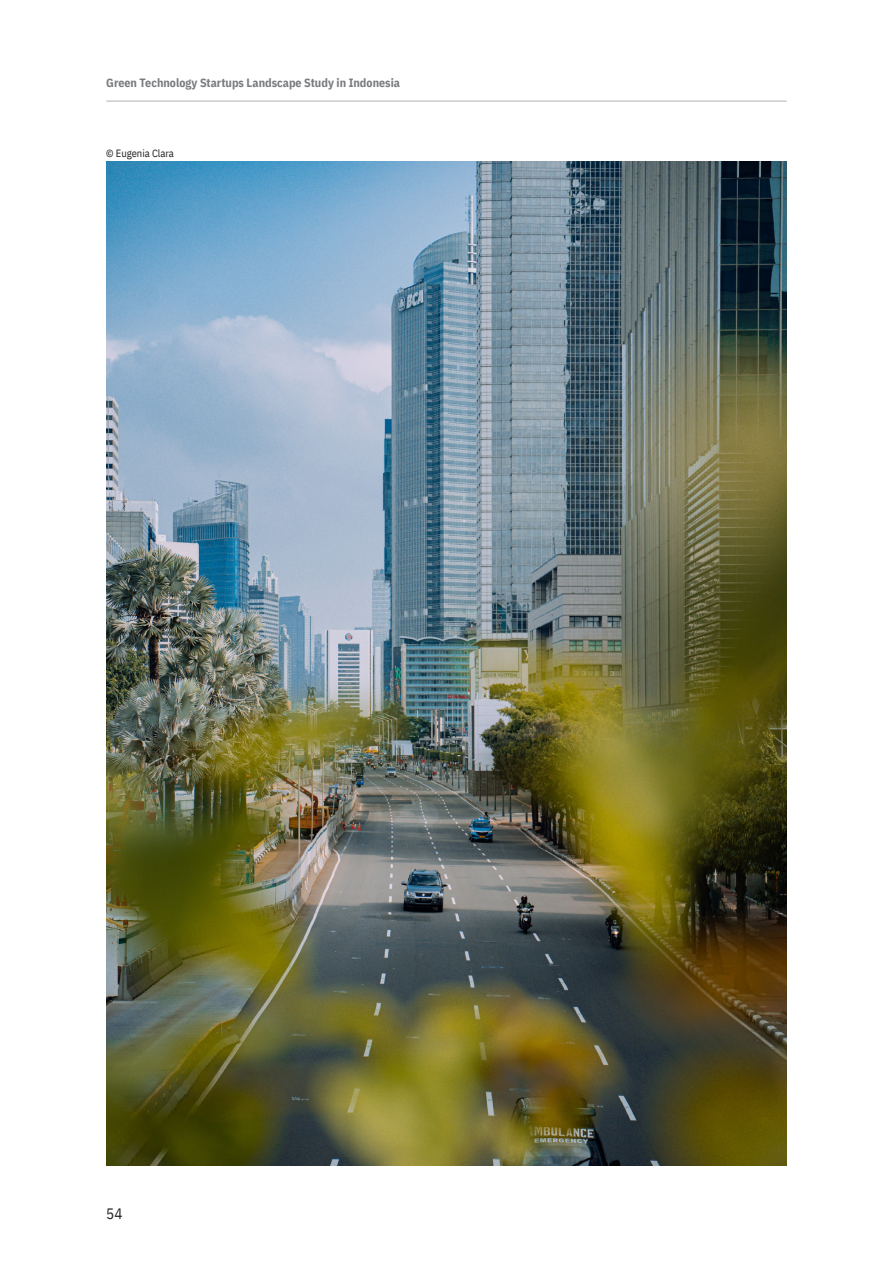
<style>
.page{position:relative;width:893px;height:1263px;background:#fff}
.page>*{position:absolute;margin:0;border:0;box-sizing:border-box;transform-origin:0 0}
.t1{font:15px "IBM Plex Sans Cond";color:#231f20}
.t2{font:700 12px "IBM Plex Sans Cond";color:#797b7f}
.t3{font:10.5px "IBM Plex Sans Cond";color:#231f20}
</style>
<div class="page">
<img style="left:106px;top:162px;width:681px;height:1003px">
<hr style="left:106px;top:101px;width:681px;height:1px;background:#b2b2b4">
<p class="t2" style="left:106px;top:73px;width:295px">Green Technology Startups Landscape Study in Indonesia</p>
<p class="t3" style="left:106px;top:145px;width:69px">© Eugenia Clara</p>
<p class="t1" style="left:106px;top:1202px;width:18px">54</p>
</div>
